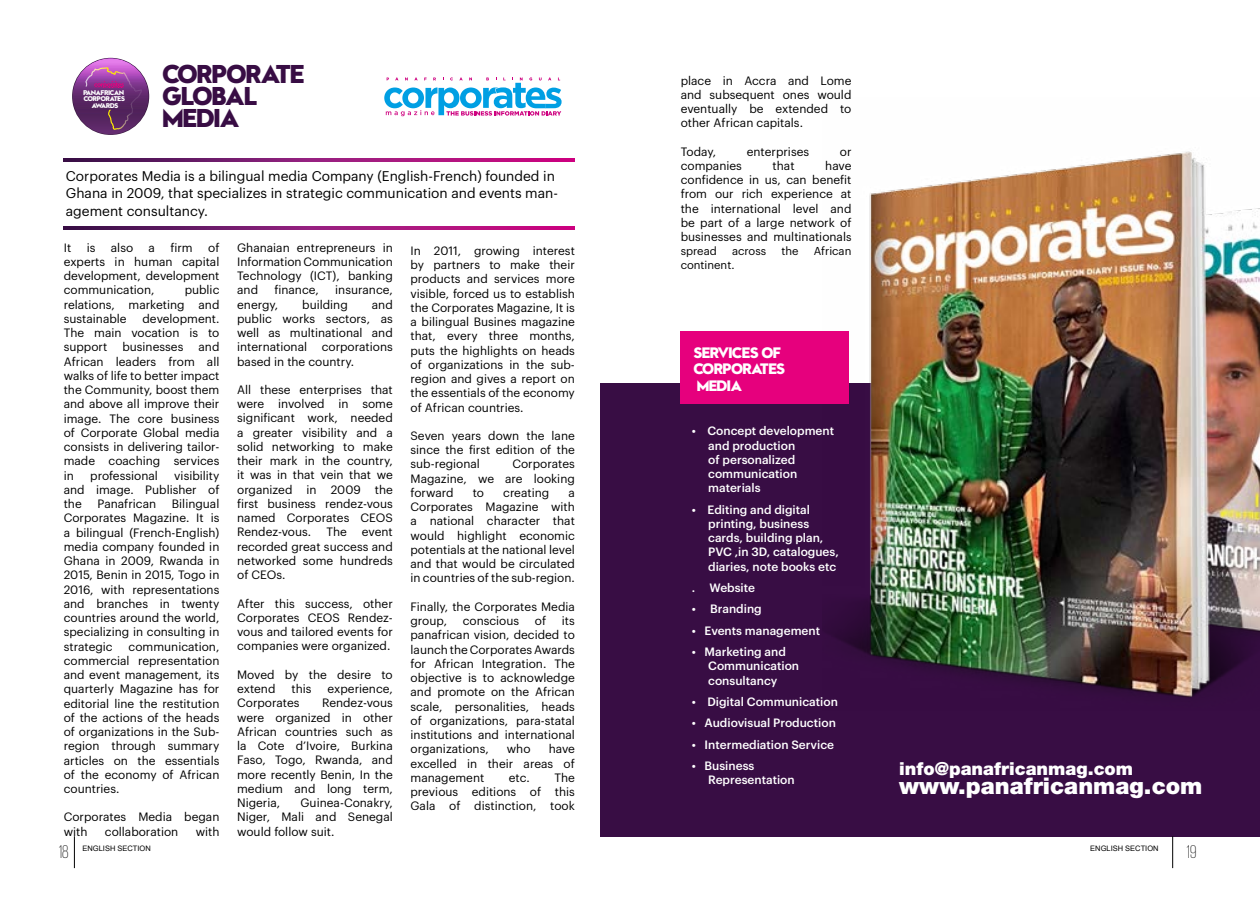
<style>
.page{position:relative;width:1260px;height:900px;background:#fff}
.page>*{position:absolute;margin:0;border:0;box-sizing:border-box;transform-origin:0 0}
.t1{font:700 23.38px/21.9px "W Sans New";color:#380d44}
.t2{font:900 23px "Helvetica Neue LT Std";color:#fff}
.t3{font:200 18.75px "Giorgio Sans";color:#000}
.t4{font:900 17.88px "Helvetica Neue LT Std";color:#fff}
.t5{font:13.75px/17.5px "Graphik";color:#000}
.t6{font:700 13.75px/16.9px "W Sans New";color:#fff}
.t7{font:11.88px/14.2px "Graphik";color:#000;text-align:justify}
.t8{font:500 11.88px/14.2px "Graphik";color:#fff}
.t9{font:11.25px "Graphik";color:#000}
.t10{font:7.5px "Arial";color:#000}
.t11{font:700 6.25px/6.2px "W Sans New";color:#fff;text-align:center}
.s1{font-size:11.25px}
</style>
<div class="page">
<div style="left:600px;top:383px;width:660px;height:345px;background:#380d44"></div>
<div style="left:600px;top:666px;width:660px;height:170px;background:#380d44"></div>
<svg style="left:64px;top:226px;width:511px;height:4px;background:#8c1672"></svg>
<svg style="left:64px;top:158px;width:511px;height:4px;background:#8c1672"></svg>
<svg style="left:384px;top:77px;width:178px;height:39px"></svg>
<svg style="left:72px;top:58px;width:77px;height:77px"></svg>
<svg style="left:73px;top:58px;width:76px;height:76px;background:#6f3377"></svg>
<svg style="left:85px;top:67px;width:39px;height:21px"></svg>
<img style="left:831px;top:151px;width:429px;height:547px">
<div style="left:681px;top:331px;width:168px;height:73px;background:#e6007d"></div>
<hr style="left:74px;top:836px;width:1px;height:32px;background:#000">
<hr style="left:1172px;top:836px;width:1px;height:32px;background:#000">
<p class="t11" style="left:83px;top:89px;width:43px">PANAFRICAN<br>CORPORATES<br>AWARDS</p>
<h1 class="t1" style="left:163px;top:63px;width:143px">CORPORATE<br>GLOBAL<br>MEDIA</h1>
<p class="t5" style="left:66px;top:166px;width:494px">Corporates Media is a bilingual media Company (English-French) founded in<br>Ghana in 2009, that specializes in strategic communication and events man&shy;agement consultancy.</p>
<p class="t7" style="left:64px;top:239px;width:9px">It</p>
<p class="t7" style="left:87px;top:239px;width:10px">is</p>
<p class="t7" style="left:111px;top:239px;width:24px">also</p>
<p class="t7" style="left:149px;top:239px;width:8px">a</p>
<p class="t7" style="left:171px;top:239px;width:24px">firm</p>
<p class="t7" style="left:64px;top:239px;width:157px;text-indent:144px">of experts in human capital development, development communication,</p>
<p class="t7" style="left:237px;top:239px;width:157px">Ghanaian entrepreneurs in Information Communication Technology (ICT), banking and</p>
<p class="t7" style="left:411px;top:242px;width:166px">In 2011, growing interest by partners to make their products and services more visible, forced us to establish the Corporates Magazine, It is a bilingual Busines magazine that, every three months, puts the highlights on heads of organizations in the sub&shy;region and gives a report on the essentials of the economy of African countries.</p>
<p class="t7" style="left:411px;top:428px;width:166px">Seven years down the lane since the first edition of the sub-regional</p>
<p class="t7" style="left:274px;top:282px;width:46px">finance,</p>
<p class="t7" style="left:335px;top:282px;width:59px">insurance,</p>
<p class="t7" style="left:237px;top:296px;width:43px">energy,</p>
<p class="t7" style="left:302px;top:296px;width:47px">building</p>
<p class="t7" style="left:64px;top:282px;width:157px;text-indent:121px">public relations, marketing and sustainable</p>
<p class="t7" style="left:237px;top:296px;width:157px;text-indent:135px">and public works sectors, as well as multinational and international corporations based in the country.</p>
<p class="t7" style="left:237px;top:382px;width:157px">All these enterprises that were involved in some significant work, needed a greater visibility and a solid networking to make their mark in the country, it was in that vein that we organized in 2009 the first business rendez-vous named Corporates CEOS Rendez-vous.</p>
<p class="t7" style="left:64px;top:310px;width:157px;text-indent:79px">development.<br>The main vocation is to support</p>
<p class="t7" style="left:64px;top:339px;width:157px;text-indent:135px">and African leaders from all walks of life to better impact the Community, boost them and above all improve their image. The core business of Corporate Global media consists in delivering tailor&shy;made coaching services in</p>
<p class="t7" style="left:122px;top:339px;width:63px">businesses</p>
<p class="t7" style="left:411px;top:456px;width:166px;text-indent:102px">Corporates Magazine, we are looking forward</p>
<p class="t7" style="left:90px;top:467px;width:69px">professional</p>
<p class="t7" style="left:64px;top:467px;width:157px;text-indent:111px">visibility and image. Publisher of the</p>
<p class="t7" style="left:473px;top:485px;width:13px">to</p>
<p class="t7" style="left:503px;top:485px;width:48px">creating</p>
<p class="t7" style="left:411px;top:485px;width:166px;text-indent:158px">a Corporates Magazine with a national character that would highlight economic potentials at the national level and that would be circulated in countries of the sub-region.</p>
<p class="t7" style="left:411px;top:598px;width:166px">Finally, the Corporates Media group,</p>
<p class="t7" style="left:98px;top:496px;width:60px">Panafrican</p>
<p class="t7" style="left:64px;top:496px;width:157px;text-indent:108px">Bilingual Corporates Magazine. It is a bilingual (French-English) media company founded in Ghana in 2009, Rwanda in 2015, Benin in 2015, Togo in 2016, with representations and branches in twenty countries around the world, specializing in consulting in strategic</p>
<p class="t7" style="left:326px;top:524px;width:22px">The</p>
<p class="t7" style="left:237px;top:524px;width:157px;text-indent:125px">event recorded great success and networked some hundreds of CEOs.</p>
<p class="t7" style="left:237px;top:595px;width:157px">After this success, other Corporates CEOS Rendez&shy;vous and tailored events for companies were organized.</p>
<p class="t7" style="left:237px;top:666px;width:157px">Moved by the desire to extend</p>
<p class="t7" style="left:463px;top:613px;width:58px">conscious</p>
<p class="t7" style="left:535px;top:613px;width:13px">of</p>
<p class="t7" style="left:411px;top:613px;width:166px;text-indent:151px">its panafrican vision, decided to launch the Corporates Awards for African Integration. The objective is to acknowledge and promote on the African scale, personalities, heads of organizations, para-statal institutions and international organizations,</p>
<p class="t7" style="left:64px;top:638px;width:157px;text-indent:65px">communication, commercial representation and event management, its quarterly Magazine has for editorial line the restitution of the actions of the heads of organizations in the Sub&shy;region through summary articles on the essentials of the economy of African countries.</p>
<p class="t7" style="left:64px;top:809px;width:157px">Corporates Media began with</p>
<p class="t7" style="left:292px;top:681px;width:22px">this</p>
<p class="t7" style="left:328px;top:681px;width:67px">experience,</p>
<p class="t7" style="left:237px;top:695px;width:64px">Corporates</p>
<p class="t7" style="left:237px;top:695px;width:157px;text-indent:85px">Rendez-vous were organized in other African countries such as la Cote d’Ivoire, Burkina Faso, Togo, Rwanda, and more recently Benin, In the medium and long term, Nigeria,</p>
<p class="t7" style="left:411px;top:741px;width:166px;text-indent:138px">have excelled in their areas of management</p>
<p class="t7" style="left:507px;top:741px;width:25px">who</p>
<p class="t7" style="left:411px;top:769px;width:166px;text-indent:144px">The previous editions of this Gala of distinction, took</p>
<p class="t7" style="left:509px;top:769px;width:22px">etc.</p>
<p class="t7" style="left:237px;top:795px;width:157px;text-indent:63px">Guinea-Conakry, Niger, Mali and Senegal would follow suit.</p>
<p class="t7" style="left:105px;top:823px;width:75px">collaboration</p>
<p class="t7" style="left:196px;top:823px;width:25px">with</p>
<p class="t7" style="left:681px;top:72px;width:172px">place in Accra and Lome and subsequent ones would eventually be extended to other African capitals.</p>
<p class="t7" style="left:681px;top:143px;width:37px">Today,</p>
<p class="t7" style="left:747px;top:143px;width:64px">enterprises</p>
<p class="t7" style="left:840px;top:143px;width:13px">or</p>
<p class="t7" style="left:681px;top:158px;width:63px">companies</p>
<p class="t7" style="left:773px;top:158px;width:23px">that</p>
<p class="t7" style="left:681px;top:158px;width:172px;text-indent:145px">have confidence in us, can benefit from our rich experience at the international level and be part of a large network of businesses and multinational<span class="s1">s</span></p>
<p class="t9" style="left:681px;top:242px;width:38px">spread</p>
<p class="t9" style="left:732px;top:242px;width:36px">across</p>
<p class="t9" style="left:781px;top:242px;width:19px">the</p>
<p class="t9" style="left:814px;top:242px;width:39px">African</p>
<p class="t9" style="left:681px;top:257px;width:55px">continent.</p>
<p class="t6" style="left:694px;top:344px;width:93px">SERVICES OF<br>CORPORATES<br>MEDIA</p>
<p class="t8" style="left:708px;top:423px;width:127px;text-indent:-16px">• Concept development and production<br>of personalized communication materials</p>
<p class="t8" style="left:708px;top:501px;width:132px;text-indent:-16px">• Editing and digital printing, business cards, building plan,<br>PVC ,in 3D, catalogues, diaries, note books etc</p>
<p class="t8" style="left:692px;top:580px;width:65px">. Website</p>
<p class="t8" style="left:692px;top:601px;width:71px">• Branding</p>
<p class="t8" style="left:692px;top:622px;width:130px">• Events management</p>
<p class="t8" style="left:708px;top:644px;width:92px;text-indent:-16px">• Marketing and<br>Communication consultancy</p>
<p class="t8" style="left:692px;top:693px;width:147px">• Digital Communication</p>
<p class="t8" style="left:692px;top:715px;width:145px">• Audiovisual Production</p>
<p class="t8" style="left:692px;top:736px;width:144px">• Intermediation Service</p>
<p class="t8" style="left:708px;top:757px;width:88px;text-indent:-16px">• Business<br>Representation</p>
<h3 class="t4" style="left:899px;top:758px;width:235px">info@panafricanmag.com</h3>
<h2 class="t2" style="left:899px;top:772px;width:305px">www.panafricanmag.com</h2>
<h3 class="t3" style="left:59px;top:843px;width:11px">18</h3>
<h3 class="t3" style="left:1187px;top:843px;width:11px">19</h3>
<p class="t10" style="left:83px;top:843px;width:70px">ENGLISH SECTION</p>
<p class="t10" style="left:1090px;top:843px;width:70px">ENGLISH SECTION</p>
</div>
